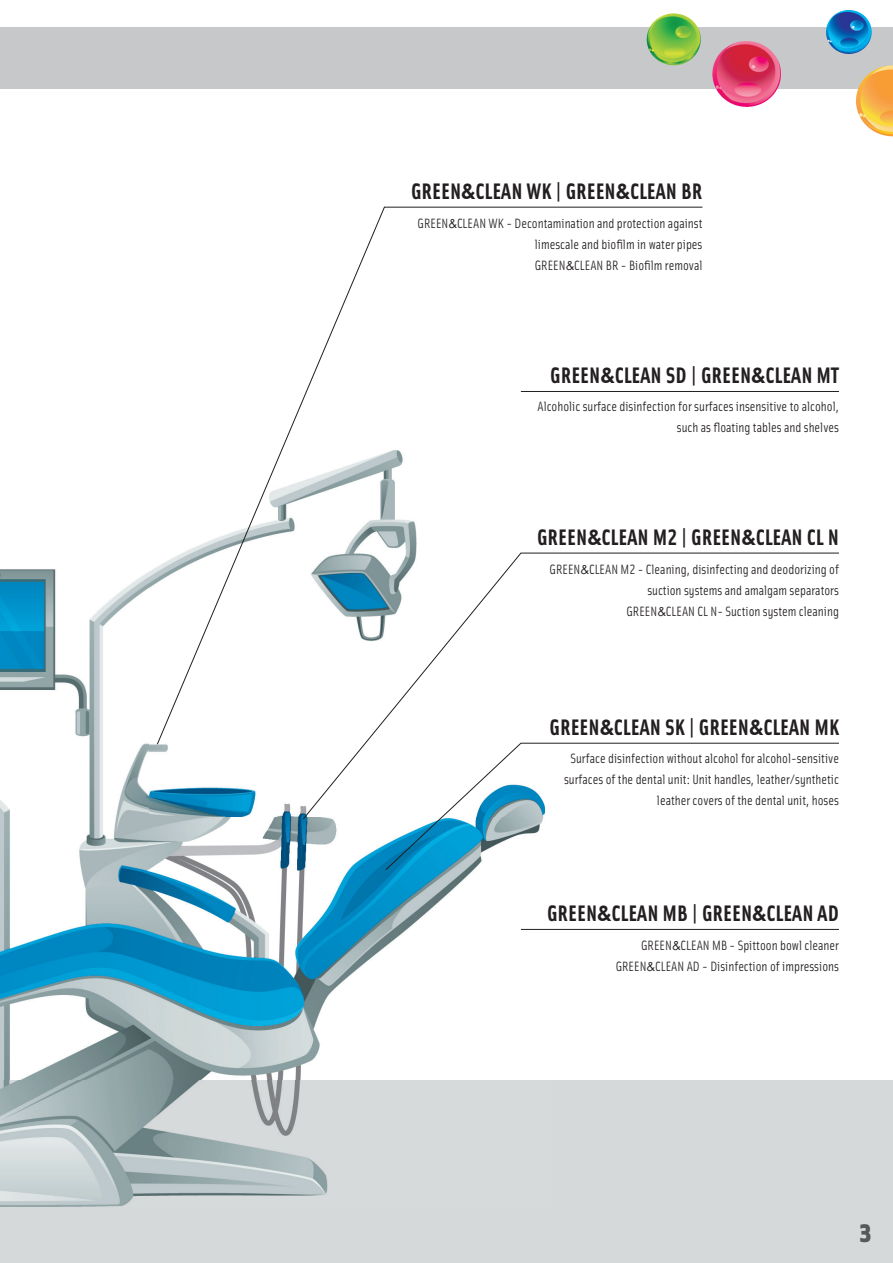
<style>
.page{position:relative;width:893px;height:1263px;background:#fff}
.page>*{position:absolute;margin:0;border:0;box-sizing:border-box;transform-origin:0 0}
.t1{font:25.5px "Solex Black Lining";color:#57585a}
.t2{font:22.5px "Solex Bold Lining";color:#231f20}
.t3{font:13.5px/21px "Solex Regular Lining";color:#231f20;text-align:right}
.s1{font-family:"Futura";font-weight:800;font-size:20.25px}
.s2{font-family:"Futura"}
</style>
<div class="page">
<div style="left:0;top:1080px;width:893px;height:183px;background:#d6d9da"></div>
<img style="left:0;top:568px;width:544px;height:638px">
<div style="left:0;top:27px;width:893px;height:61px;background:#c7c8ca"></div>
<img style="left:856px;top:65px;width:37px;height:71px">
<img style="left:826px;top:10px;width:44px;height:44px">
<img style="left:712px;top:41px;width:32px;height:65px">
<img style="left:646px;top:13px;width:39px;height:52px">
<svg style="left:385px;top:820px;width:159px;height:51px"></svg>
<svg style="left:302px;top:552px;width:537px;height:268px"></svg>
<hr style="left:521px;top:391px;width:318px;height:1px;background:#231f20">
<svg style="left:156px;top:206px;width:547px;height:539px"></svg>
<hr style="left:521px;top:929px;width:318px;height:1px;background:#231f20">
<h2 class="t2" style="left:411px;top:177px;width:293px">GREEN<span class="s1">&amp;</span>CLEAN WK | GREEN<span class="s1">&amp;</span>CLEAN BR</h2>
<p class="t3" style="left:535px;top:212px;width:169px;text-align:justify;text-indent:-117px">GREEN<span class="s2">&amp;</span>CLEAN WK - Decontamination and protection against limescale and biofilm in water pipes GREEN<span class="s2">&amp;</span>CLEAN BR - Biofilm removal</p>
<h2 class="t2" style="left:550px;top:361px;width:290px">GREEN<span class="s1">&amp;</span>CLEAN SD | GREEN<span class="s1">&amp;</span>CLEAN MT</h2>
<p class="t3" style="left:537px;top:396px;width:303px">Alcoholic surface disinfection for surfaces insensitive to alcohol, such as floating tables and shelves</p>
<h2 class="t2" style="left:537px;top:522px;width:303px">GREEN<span class="s1">&amp;</span>CLEAN M2 | GREEN<span class="s1">&amp;</span>CLEAN CL N</h2>
<p class="t3" style="left:550px;top:558px;width:291px">GREEN<span class="s2">&amp;</span>CLEAN M2 - Cleaning, disinfecting and deodorizing of suction systems and amalgam separators<br>GREEN<span class="s2">&amp;</span>CLEAN CL N- Suction system cleaning</p>
<h2 class="t2" style="left:550px;top:712px;width:291px">GREEN<span class="s1">&amp;</span>CLEAN SK | GREEN<span class="s1">&amp;</span>CLEAN MK</h2>
<p class="t3" style="left:564px;top:747px;width:276px">Surface disinfection without alcohol for alcohol-sensitive surfaces of the dental unit: Unit handles, leather/synthetic leather covers of the dental unit, hoses</p>
<h2 class="t2" style="left:547px;top:899px;width:293px">GREEN<span class="s1">&amp;</span>CLEAN MB | GREEN<span class="s1">&amp;</span>CLEAN AD</h2>
<p class="t3" style="left:616px;top:934px;width:225px">GREEN<span class="s2">&amp;</span>CLEAN MB - Spittoon bowl cleaner<br>GREEN<span class="s2">&amp;</span>CLEAN AD - Disinfection of impressions</p>
<h1 class="t1" style="left:859px;top:1215px;width:14px">3</h1>
</div>
